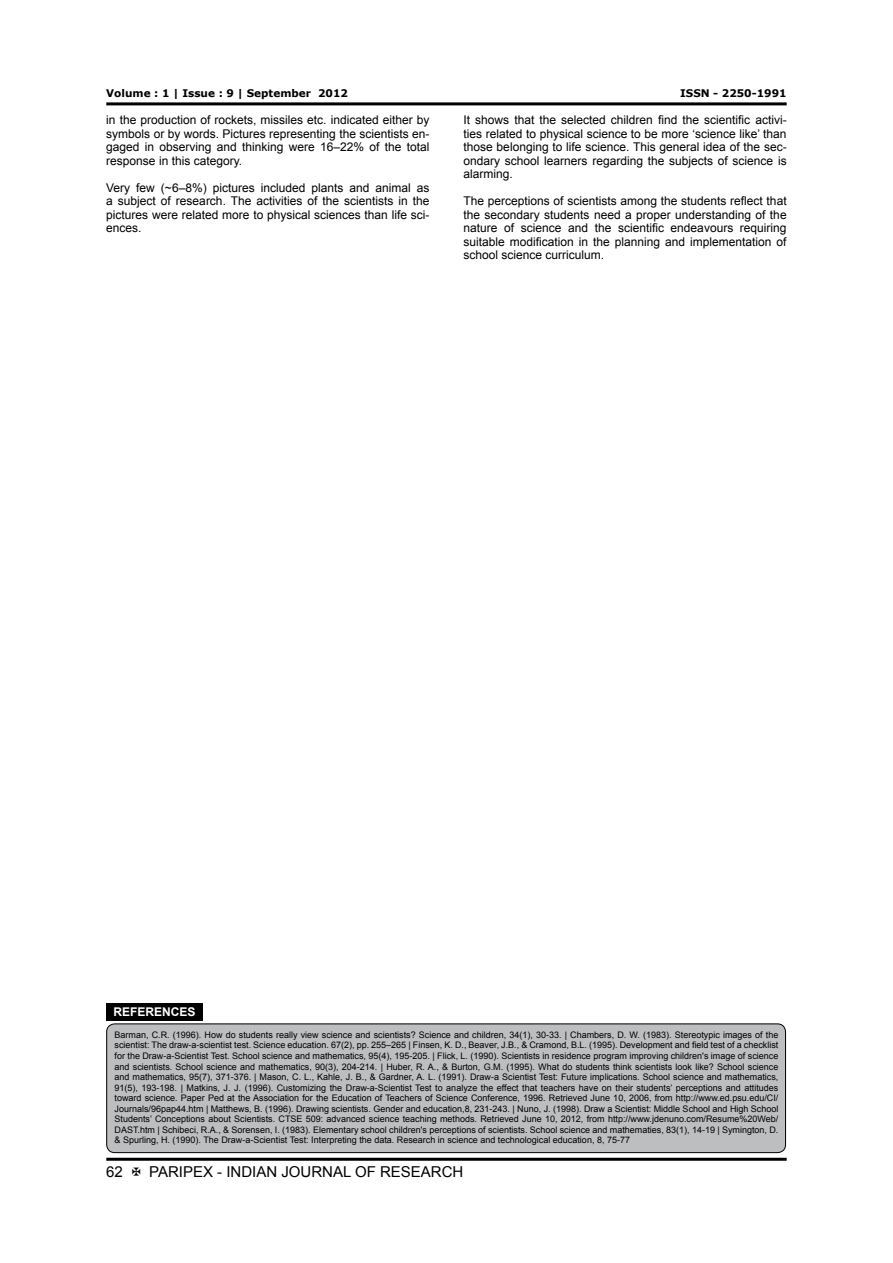
<style>
.page{position:relative;width:893px;height:1263px;background:#fff}
.page>*{position:absolute;margin:0;border:0;box-sizing:border-box;transform-origin:0 0}
.t1{font:15px "Arial";color:#000}
.t2{font:12px/13.5px "Arial";color:#000;text-align:justify}
.t3{font:700 12px "Arial";color:#fff}
.t4{font:700 10.5px "Verdana";color:#000}
.t5{font:9px/10.5px "Arial";color:#000;text-align:justify}
</style>
<div class="page">
<hr style="left:106px;top:102px;width:681px;height:3px;background:#000">
<hr style="left:106px;top:1158px;width:681px;height:3px;background:#000">
<div style="left:107px;top:1024px;width:678px;height:128px;background:#bcbec0;border-radius:8px"></div>
<div style="left:106px;top:1023px;width:680px;height:130px;border:1px solid #000;border-radius:8px"></div>
<div style="left:106px;top:1003px;width:96px;height:17px;background:#000"></div>
<p class="t4" style="left:106px;top:89px;width:243px">Volume : 1 | Issue : 9 | September 2012</p>
<p class="t4" style="left:680px;top:89px;width:108px">ISSN - 2250-1991</p>
<h2 class="t2" style="left:106px;top:114px;width:325px">in the production of rockets, missiles etc. indicated either by symbols or by words. Pictures representing the scientists en&shy;gaged in observing and thinking were 16–22% of the total response in this category.</h2>
<h2 class="t2" style="left:106px;top:182px;width:325px">Very few (~6–8%) pictures included plants and animal as a subject of research. The activities of the scientists in the pictures were related more to physical sciences than life sci&shy;ences.</h2>
<p class="t2" style="left:463px;top:113px;width:325px">It shows that the selected children find the scientific activi&shy;ties related to physical science to be more ‘science like’ than those belonging to life science. This general idea of the sec&shy;ondary school learners regarding the subjects of science is alarming.</p>
<p class="t2" style="left:463px;top:194px;width:325px">The perceptions of scientists among the students reflect that the secondary students need a proper understanding of the nature of science and the scientific endeavours requiring suitable modification in the planning and implementation of school science curriculum.</p>
<h2 class="t3" style="left:113px;top:1007px;width:84px">REFERENCES</h2>
<p class="t5" style="left:115px;top:1030px;width:665px">Barman, C.R. (1996). How do students really view science and scientists? Science and children, 34(1), 30-33. | Chambers, D. W. (1983). Stereotypic images of the scientist: The draw-a-scientist test. Science education. 67(2), pp. 255–265 | Finsen, K. D., Beaver, J.B., &amp; Cramond, B.L. (1995). Development and field test of a checklist for the Draw-a-Scientist Test. School science and mathematics, 95(4), 195-205. | Flick, L. (1990). Scientists in residence program improving children's image of science and scientists. School science and mathematics, 90(3), 204-214. | Huber, R. A., &amp; Burton, G.M. (1995). What do students think scientists look like? School science and mathematics, 95(7), 371-376. | Mason, C. L., Kahle, J. B., &amp; Gardner, A. L. (1991). Draw-a Scientist Test: Future implications. School science and mathematics, 91(5), 193-198. | Matkins, J. J. (1996). Customizing the Draw-a-Scientist Test to analyze the effect that teachers have on their students’ perceptions and attitudes toward science. Paper Ped at the Association for the Education of Teachers of Science Conference, 1996. Retrieved June 10, 2006, from http://www.ed.psu.edu/CI/ Journals/96pap44.htm | Matthews, B. (1996). Drawing scientists. Gender and education,8, 231-243. | Nuno, J. (1998). Draw a Scientist: Middle School and High School Students’ Conceptions about Scientists. CTSE 509: advanced science teaching methods. Retrieved June 10, 2012, from http://www.jdenuno.com/Resume%20Web/ DAST.htm | Schibeci, R.A., &amp; Sorensen, I. (1983). Elementary school children's perceptions of scientists. School science and mathematies, 83(1), 14-19 | Symington, D. &amp; Spurling, H. (1990). The Draw-a-Scientist Test: Interpreting the data. Research in science and technological education, 8, 75-77</p>
<h1 class="t1" style="left:106px;top:1166px;width:18px">62</h1>
<h1 class="t1" style="left:149px;top:1166px;width:316px">PARIPEX - INDIAN JOURNAL OF RESEARCH</h1>
</div>
